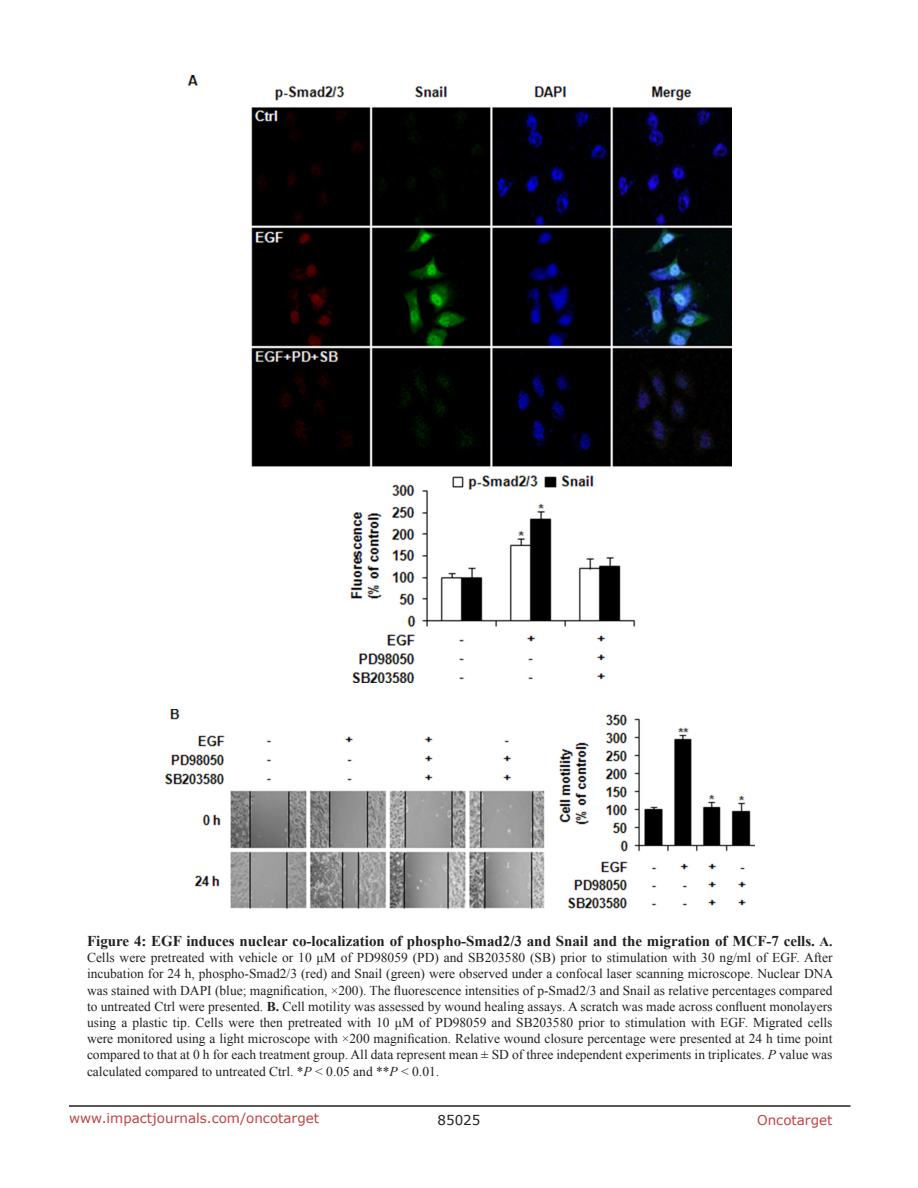
<style>
.page{position:relative;width:918px;height:1188px;background:#fff}
.page>*{position:absolute;margin:0;border:0;box-sizing:border-box;transform-origin:0 0}
.figuretext{font:700 15px "Times New Roman";color:#231f20}
.figuretext-2{font:13.5px/16.2px "Times New Roman";color:#231f20;text-align:justify}
.t1{font:13.5px "Verdana";color:#c24141}
.t2{font:13.5px "Verdana";color:#231f20}
.s1{font-size:13.5px}
.s2{font-weight:700}
.s3{font-style:italic}
</style>
<div class="page">
<hr style="left:69px;top:1105px;width:781px;height:2px;background:#231f20">
<img style="left:188px;top:76px;width:544px;height:606px">
<img style="left:165px;top:710px;width:589px;height:198px">
<p class="figuretext" style="left:87px;top:931px;width:747px">Figure 4: EGF induces nuclear co-localization of phospho-Smad2/3 and Snail and the migration of MCF-7 cells. <span class="s1">A.</span></p>
<p class="figuretext-2" style="left:87px;top:949px;width:748px">Cells were pretreated with vehicle or 10 μM of PD98059 (PD) and SB203580 (SB) prior to stimulation with 30 ng/ml of EGF. After incubation for 24 h, phospho-Smad2/3 (red) and Snail (green) were observed under a confocal laser scanning microscope. Nuclear DNA was stained with DAPI (blue; magnification, ×200). The fluorescence intensities of p-Smad2/3 and Snail as relative percentages compared to untreated Ctrl were presented. <span class="s2">B.</span> Cell motility was assessed by wound healing assays. A scratch was made across confluent monolayers using a plastic tip. Cells were then pretreated with 10 μM of PD98059 and SB203580 prior to stimulation with EGF. Migrated cells were monitored using a light microscope with ×200 magnification. Relative wound closure percentage were presented at 24 h time point compared to that at 0 h for each treatment group. All data represent mean ± SD of three independent experiments in triplicates. <span class="s3">P</span> value was calculated compared to untreated Ctrl. *<span class="s3">P</span> &lt; 0.05 and **<span class="s3">P</span> &lt; 0.01.</p>
<p class="t1" style="left:69px;top:1109px;width:252px">www.impactjournals.com/oncotarget</p>
<p class="t2" style="left:438px;top:1111px;width:44px">85025</p>
<p class="t1" style="left:757px;top:1111px;width:77px">Oncotarget</p>
</div>
